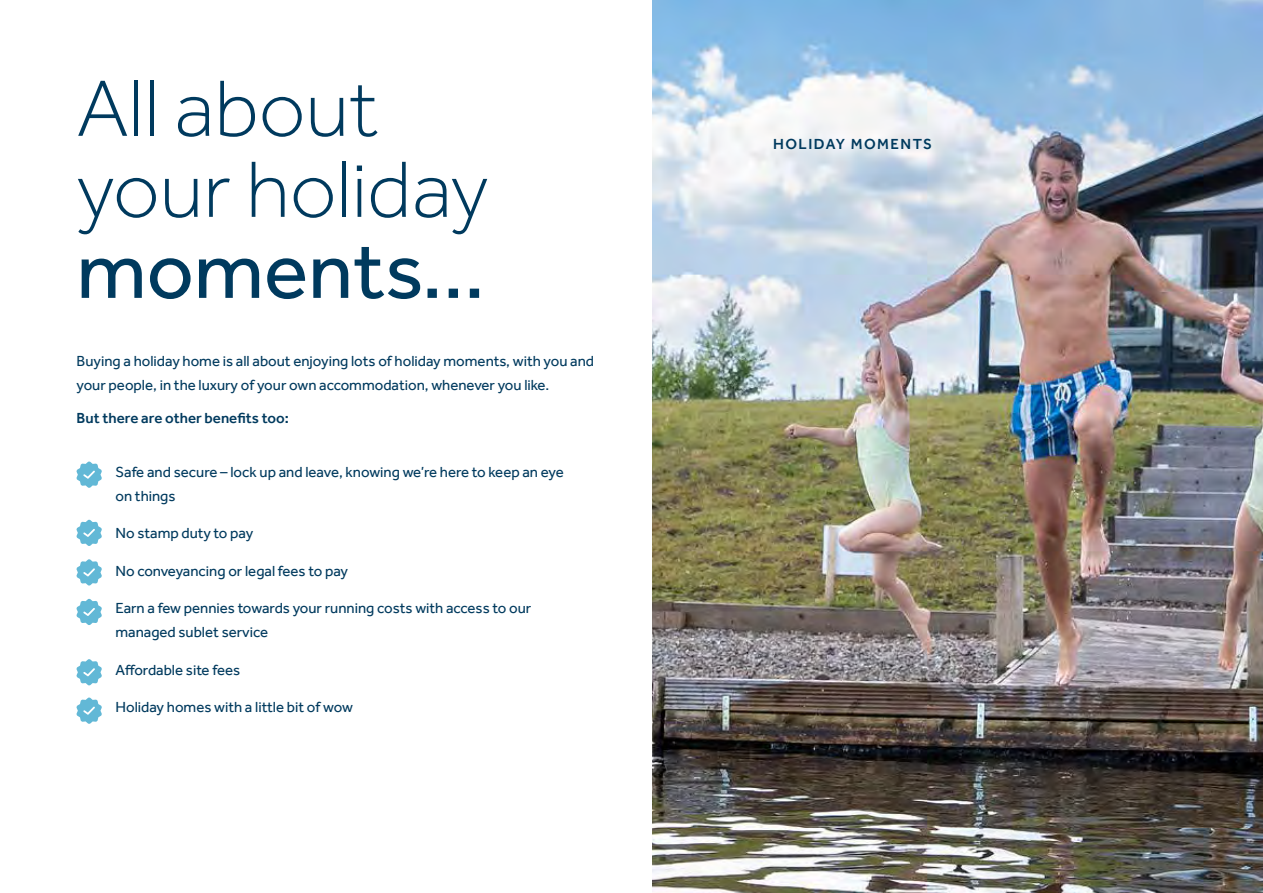
<style>
.page{position:relative;width:1263px;height:893px;background:#fff}
.page>*{position:absolute;margin:0;border:0;box-sizing:border-box;transform-origin:0 0}
.t1{font:300 82.5px/81px "Effra";color:#003a5e}
.t2{font:82.5px "Effra";color:#003a5e}
.t3{font:15px/24px "Effra";color:#003a5e}
.t4{font:500 15px "Effra";color:#003a5e}
.t5{font:500 15px "Effra";letter-spacing:.1em;color:#003a5e}
</style>
<div class="page">
<img style="left:653px;top:0;width:610px;height:893px">
<svg style="left:76px;top:461px;width:26px;height:27px"></svg>
<svg style="left:76px;top:520px;width:26px;height:26px"></svg>
<svg style="left:76px;top:559px;width:26px;height:27px"></svg>
<svg style="left:76px;top:599px;width:26px;height:26px"></svg>
<svg style="left:76px;top:659px;width:26px;height:27px"></svg>
<svg style="left:76px;top:697px;width:26px;height:27px"></svg>
<h1 class="t1" style="left:77px;top:67px;width:414px">All about your holiday</h1>
<h1 class="t2" style="left:77px;top:221px;width:410px">moments…</h1>
<p class="t3" style="left:77px;top:349px;width:519px">Buying a holiday home is all about enjoying lots of holiday moments, with you and your people, in the luxury of your own accommodation, whenever you like.</p>
<p class="t4" style="left:77px;top:409px;width:214px">But there are other benefits too:</p>
<p class="t3" style="left:115px;top:460px;width:450px">Safe and secure – lock up and leave, knowing we’re here to keep an eye on things</p>
<p class="t3" style="left:115px;top:521px;width:139px">No stamp duty to pay</p>
<p class="t3" style="left:115px;top:559px;width:234px">No conveyancing or legal fees to pay</p>
<p class="t3" style="left:115px;top:596px;width:417px">Earn a few pennies towards your running costs with access to our managed sublet service</p>
<p class="t3" style="left:115px;top:658px;width:126px">Affordable site fees</p>
<p class="t3" style="left:115px;top:695px;width:239px">Holiday homes with a little bit of wow</p>
<p class="t5" style="left:773px;top:135px;width:161px">HOLIDAY MOMENTS</p>
</div>
